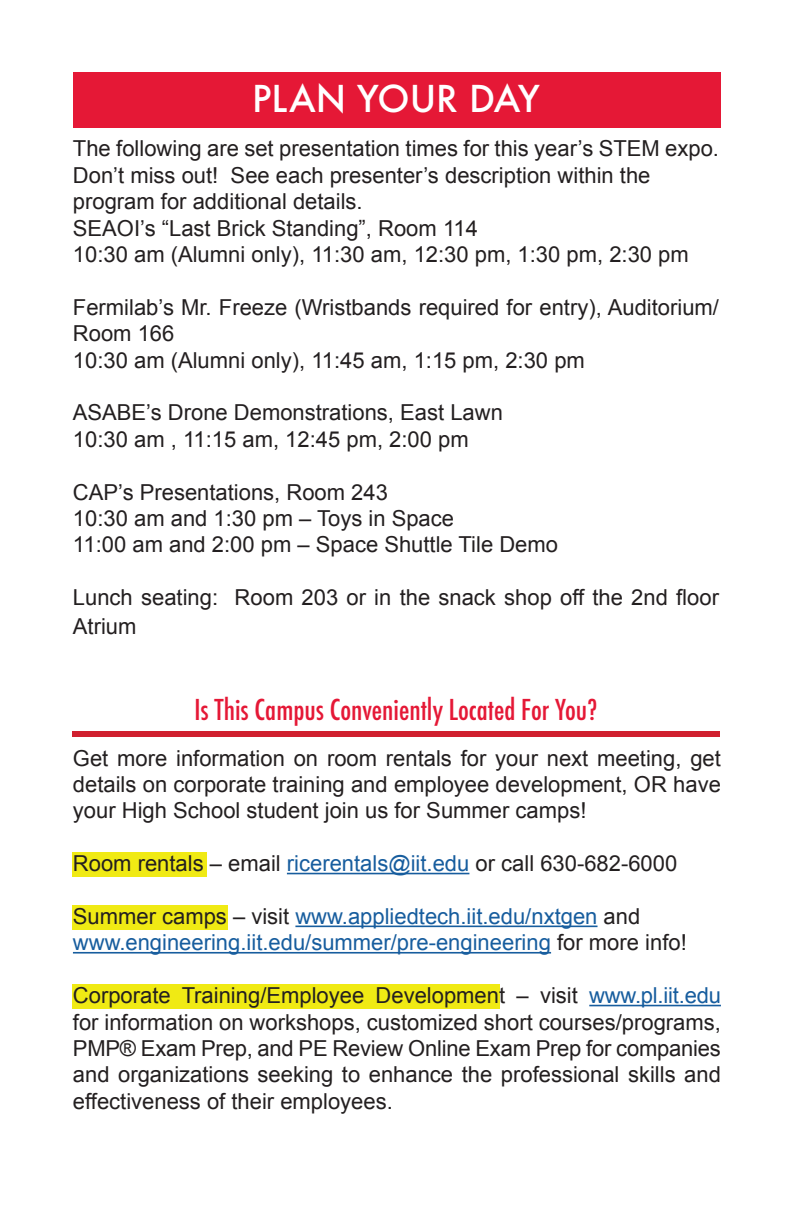
<style>
.page{position:relative;width:792px;height:1224px;background:#fff}
.page>*{position:absolute;margin:0;border:0;box-sizing:border-box;transform-origin:0 0}
.t1{font:500 36px "Futura";color:#fff}
.t2{font:500 condensed 28px "Futura";color:#e51836}
.t3{font:22px/26.4px "Arial";color:#231f20}
.t4{font:22px "Arial";color:#175d9e}
.s1{color:#175d9e}
.s2{color:#231f20}
</style>
<div class="page">
<div style="left:72px;top:984px;width:427px;height:25px;background:#f0ea14"></div>
<div style="left:72px;top:852px;width:134px;height:25px;background:#f0ea14"></div>
<div style="left:72px;top:905px;width:156px;height:24px;background:#f0ea14"></div>
<div style="left:73px;top:72px;width:648px;height:55px;background:#e51836"></div>
<hr style="left:287px;top:873px;width:182px;height:1px;background:#175d9e">
<hr style="left:295px;top:926px;width:303px;height:1px;background:#175d9e">
<hr style="left:73px;top:952px;width:478px;height:2px;background:#175d9e">
<hr style="left:589px;top:1005px;width:132px;height:1px;background:#175d9e">
<div style="left:72px;top:731px;width:648px;height:6px;background:#d0202f"></div>
<p class="t1" style="left:252px;top:74px;width:289px">PLAN YOUR DAY</p>
<p class="t3" style="left:73px;top:136px;width:648px">The following are set presentation times for this year’s STEM expo.<br>Don’t miss out! See each presenter’s description within the</p>
<p class="t3" style="left:73px;top:189px;width:291px">program for additional details.</p>
<p class="t3" style="left:73px;top:215px;width:407px">SEAOI’s “Last Brick Standing”, Room 114</p>
<p class="t3" style="left:73px;top:241px;width:617px">10:30 am (Alumni only), 11:30 am, 12:30 pm, 1:30 pm, 2:30 pm</p>
<p class="t3" style="left:73px;top:294px;width:648px">Fermilab’s Mr. Freeze (Wristbands required for entry), Auditorium/<br>Room 166</p>
<p class="t3" style="left:73px;top:347px;width:513px">10:30 am (Alumni only), 11:45 am, 1:15 pm, 2:30 pm</p>
<p class="t3" style="left:73px;top:400px;width:431px">ASABE’s Drone Demonstrations, East Lawn</p>
<p class="t3" style="left:73px;top:426px;width:397px">10:30 am , 11:15 am, 12:45 pm, 2:00 pm</p>
<p class="t3" style="left:73px;top:479px;width:317px">CAP’s Presentations, Room 243</p>
<p class="t3" style="left:73px;top:505px;width:383px">10:30 am and 1:30 pm – Toys in Space</p>
<p class="t3" style="left:73px;top:532px;width:487px">11:00 am and 2:00 pm – Space Shuttle Tile Demo</p>
<p class="t3" style="left:73px;top:583px;width:648px;line-height:28.8px">Lunch seating: Room 203 or in the snack shop off the 2nd floor<br>Atrium</p>
<p class="t2" style="left:194px;top:692px;width:405px">Is This Campus Conveniently Located For You?</p>
<p class="t3" style="left:73px;top:745px;width:650px;text-align:justify">Get more information on room rentals for your next meeting, get details on corporate training and employee development, OR have your High School student join us for Summer camps!</p>
<p class="t3" style="left:73px;top:851px;width:606px">Room rentals – email <span class="s1">ricerentals@iit.edu</span> or call 630-682-6000</p>
<p class="t4" style="left:73px;top:902px;width:569px"><span class="s2">Summer camps – visit</span> www.appliedtech.iit.edu/nxtgen <span class="s2">and</span></p>
<p class="t4" style="left:73px;top:928px;width:615px">www.engineering.iit.edu/summer/pre-engineering <span class="s2">for more info!</span></p>
<p class="t3" style="left:73px;top:983px;width:649px;text-align:justify">Corporate Training/Employee Development – visit <span class="s1">www.pl.iit.edu </span>for information on workshops, customized short courses/programs, PMP® Exam Prep, and PE Review Online Exam Prep for companies and organizations seeking to enhance the professional skills and effectiveness of their employees.</p>
</div>
